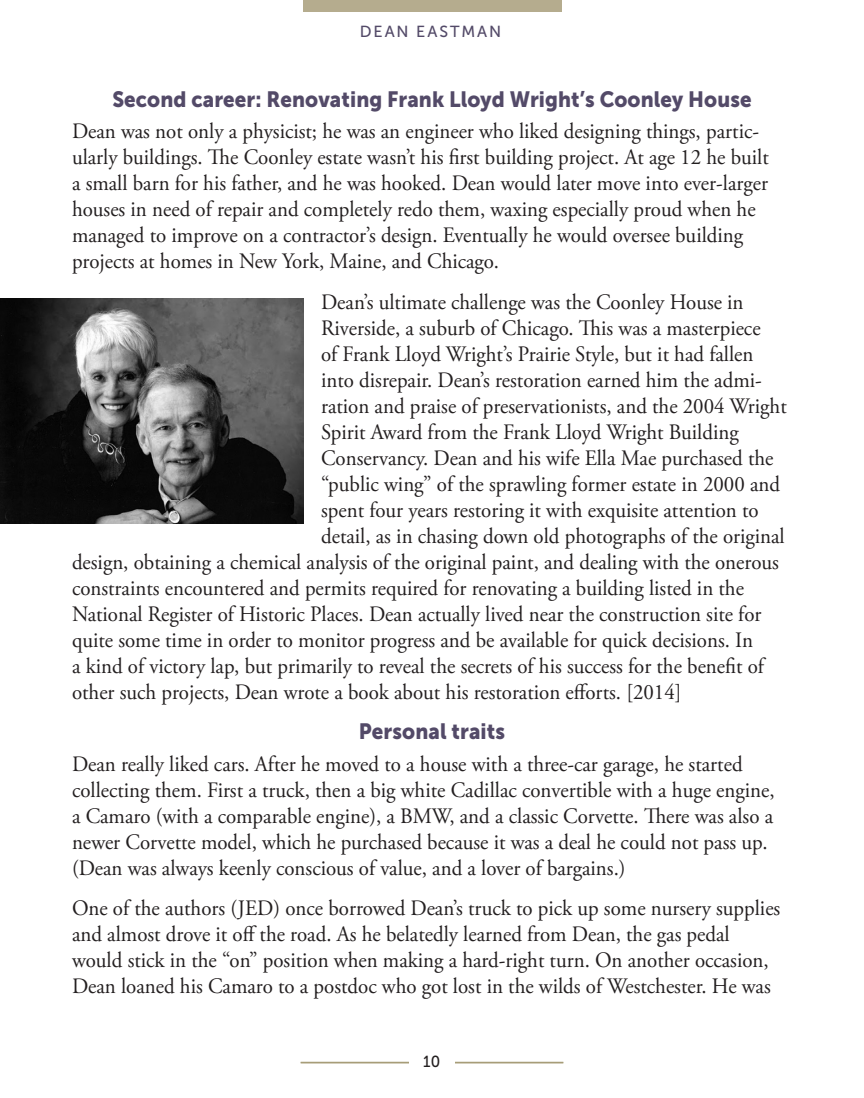
<style>
.page{position:relative;width:864px;height:1098px;background:#fff}
.page>*{position:absolute;margin:0;border:0;box-sizing:border-box;transform-origin:0 0}
.Text_Pgs-Body_Copy{font:22px/26px "Adobe Garamond Pro";color:#231f20;scale:.95 1}
.Text_Pgs-Subhead_Lev{font:22px "Museo Sans 900";letter-spacing:.005em;color:#534a68;scale:.93 1}
.t1{font:16px "Museo Sans 500";letter-spacing:.125em;color:#534a68}
.t2{font:16px "Museo Sans 500";color:#231f20;scale:.95 1}
</style>
<div class="page">
<hr style="left:301px;top:1062px;width:262px;height:1px;background:#9e936a">
<hr style="left:301px;top:1063px;width:262px;height:1px;background:#9e936a">
<div style="left:409px;top:1055px;width:45px;height:27px;background:#fff"></div>
<div style="left:303px;top:0;width:258px;height:12px;background:#b5ac8e"></div>
<img style="left:0;top:298px;width:303px;height:226px">
<p class="t1" style="left:360px;top:23px;width:143px">DEAN EASTMAN</p>
<p class="Text_Pgs-Subhead_Lev" style="left:112px;top:86px;width:689px">Second career: Renovating Frank Lloyd Wright’s Coonley House</p>
<p class="Text_Pgs-Body_Copy" style="left:72px;top:119px;width:735px">Dean was not only a physicist; he was an engineer who liked designing things, partic&shy;ularly buildings. The Coonley estate wasn’t his first building project. At age 12 he built a small barn for his father, and he was hooked. Dean would later move into ever-larger houses in need of repair and completely redo them, waxing especially proud when he managed to improve on a contractor’s design. Eventually he would oversee building projects at homes in New York, Maine, and Chicago.</p>
<p class="Text_Pgs-Body_Copy" style="left:321px;top:289px;width:446px">Dean’s ultimate challenge was the Coonley House in</p>
<p class="Text_Pgs-Body_Copy" style="left:321px;top:315px;width:464px">Riverside, a suburb of Chicago. This was a masterpiece</p>
<p class="Text_Pgs-Body_Copy" style="left:321px;top:341px;width:457px">of Frank Lloyd Wright’s Prairie Style, but it had fallen</p>
<p class="Text_Pgs-Body_Copy" style="left:321px;top:367px;width:465px">into disrepair. Dean’s restoration earned him the admi-</p>
<p class="Text_Pgs-Body_Copy" style="left:321px;top:393px;width:492px">ration and praise of preservationists, and the 2004 Wright</p>
<p class="Text_Pgs-Body_Copy" style="left:321px;top:419px;width:441px">Spirit Award from the Frank Lloyd Wright Building</p>
<p class="Text_Pgs-Body_Copy" style="left:321px;top:445px;width:478px">Conservancy. Dean and his wife Ella Mae purchased the</p>
<p class="Text_Pgs-Body_Copy" style="left:321px;top:471px;width:485px">“public wing” of the sprawling former estate in 2000 and</p>
<p class="Text_Pgs-Body_Copy" style="left:321px;top:497px;width:462px">spent four years restoring it with exquisite attention to</p>
<p class="Text_Pgs-Body_Copy" style="left:321px;top:523px;width:490px">detail, as in chasing down old photographs of the original</p>
<p class="Text_Pgs-Body_Copy" style="left:72px;top:549px;width:746px">design, obtaining a chemical analysis of the original paint, and dealing with the onerous</p>
<p class="Text_Pgs-Body_Copy" style="left:72px;top:575px;width:709px">constraints encountered and permits required for renovating a building listed in the</p>
<p class="Text_Pgs-Body_Copy" style="left:72px;top:601px;width:727px">National Register of Historic Places. Dean actually lived near the construction site for</p>
<p class="Text_Pgs-Body_Copy" style="left:72px;top:627px;width:718px">quite some time in order to monitor progress and be available for quick decisions. In</p>
<p class="Text_Pgs-Body_Copy" style="left:72px;top:653px;width:730px">a kind of victory lap, but primarily to reveal the secrets of his success for the benefit of</p>
<p class="Text_Pgs-Body_Copy" style="left:72px;top:679px;width:643px">other such projects, Dean wrote a book about his restoration efforts. [2014]</p>
<p class="Text_Pgs-Subhead_Lev" style="left:359px;top:719px;width:159px">Personal traits</p>
<p class="Text_Pgs-Body_Copy" style="left:72px;top:752px;width:741px">Dean really liked cars. After he moved to a house with a three-car garage, he started collecting them. First a truck, then a big white Cadillac convertible with a huge engine, a Camaro (with a comparable engine), a BMW, and a classic Corvette. There was also a newer Corvette model, which he purchased because it was a deal he could not pass up. (Dean was always keenly conscious of value, and a lover of bargains.)</p>
<p class="Text_Pgs-Body_Copy" style="left:72px;top:896px;width:747px">One of the authors (JED) once borrowed Dean’s truck to pick up some nursery supplies and almost drove it off the road. As he belatedly learned from Dean, the gas pedal would stick in the “on” position when making a hard-right turn. On another occasion, Dean loaned his Camaro to a postdoc who got lost in the wilds of Westchester. He was</p>
<p class="t2" style="left:423px;top:1052px;width:19px">10</p>
</div>
